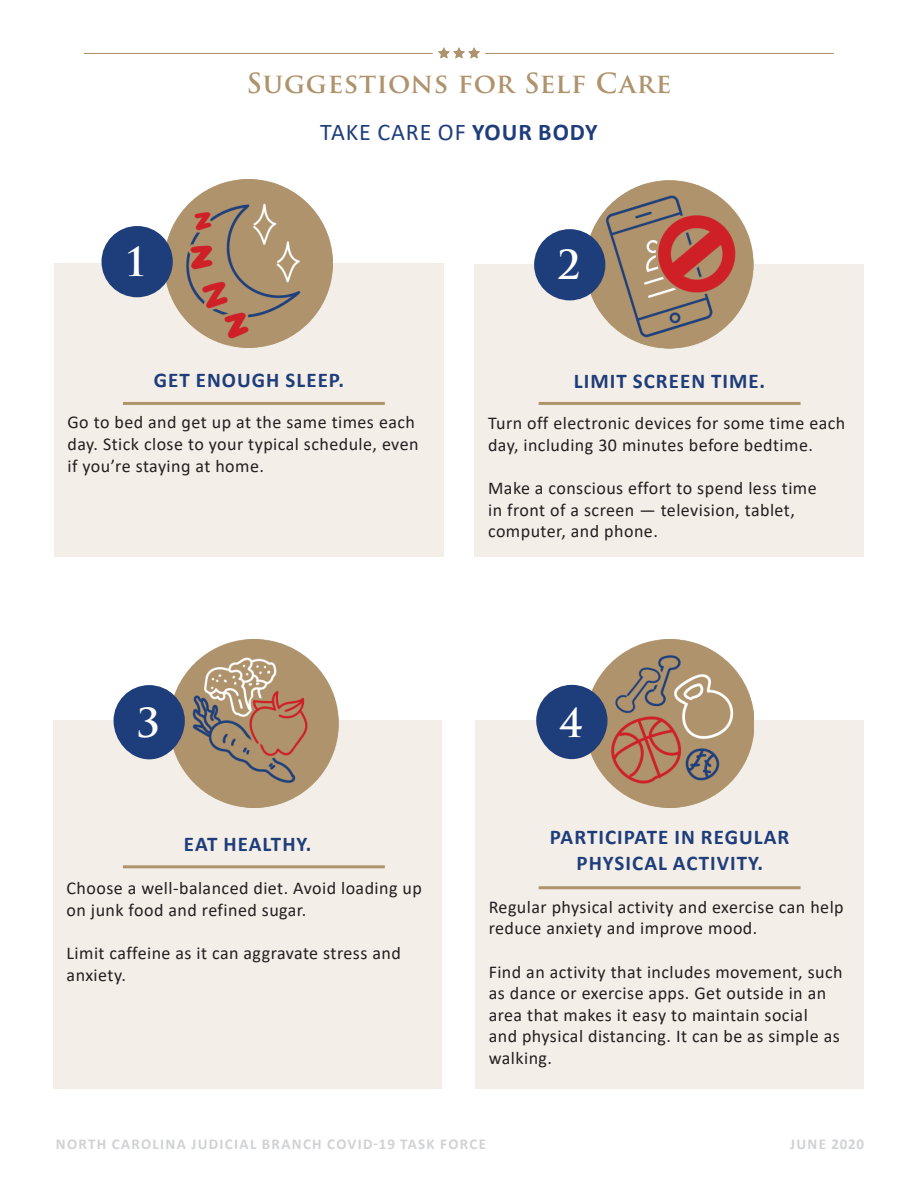
<style>
.page{position:relative;width:918px;height:1188px;background:#fff}
.page>*{position:absolute;margin:0;border:0;box-sizing:border-box;transform-origin:0 0}
.t1{font:700 39px "Trajan Pro";color:#fff}
.t2{font:700 27px "Trajan Pro";letter-spacing:.025em;color:#ae936c}
.t3{font:24px "Calibri";letter-spacing:.04em;color:#1e3d7b}
.t4{font:700 21px/25.2px "Calibri";letter-spacing:.05em;color:#1e3d7b;text-align:center}
.t5{font:18px/21.6px "Calibri";letter-spacing:.025em;color:#231f20}
.t6{font:700 15px "Calibri";letter-spacing:.09em;color:#d1d2d4}
.t7{font:700 15px "Calibri";letter-spacing:.07em;color:#d1d2d4}
.s1{font-weight:700}
</style>
<div class="page">
<hr style="left:485px;top:53px;width:349px;height:1px;background:#ae936c">
<hr style="left:84px;top:53px;width:349px;height:1px;background:#ae936c">
<svg style="left:438px;top:47px;width:42px;height:11px"></svg>
<div style="left:475px;top:721px;width:389px;height:368px;background:#f3eee7"></div>
<img style="left:585px;top:640px;width:169px;height:168px">
<div style="left:536px;top:685px;width:71px;height:74px;background:#1e3d7b;border-radius:50%"></div>
<hr style="left:539px;top:886px;width:262px;height:3px;background:#ae936c">
<div style="left:53px;top:720px;width:389px;height:369px;background:#f3eee7"></div>
<img style="left:171px;top:640px;width:167px;height:168px">
<div style="left:114px;top:685px;width:71px;height:74px;background:#1e3d7b;border-radius:50%"></div>
<hr style="left:123px;top:865px;width:262px;height:3px;background:#ae936c">
<div style="left:54px;top:264px;width:389px;height:293px;background:#f3eee7"></div>
<img style="left:165px;top:179px;width:168px;height:169px">
<div style="left:475px;top:265px;width:389px;height:292px;background:#f3eee7"></div>
<img style="left:585px;top:181px;width:168px;height:168px">
<div style="left:102px;top:226px;width:71px;height:71px;background:#1e3d7b;border-radius:50%"></div>
<div style="left:534px;top:229px;width:71px;height:71px;background:#1e3d7b;border-radius:50%"></div>
<hr style="left:123px;top:402px;width:262px;height:3px;background:#ae936c">
<hr style="left:539px;top:402px;width:262px;height:3px;background:#ae936c">
<h2 class="t2" style="left:246px;top:66px;width:427px">SUGGESTIONS FOR SELF CARE</h2>
<h3 class="t3" style="left:320px;top:115px;width:279px">TAKE CARE OF <span class="s1">YOUR BODY</span></h3>
<h1 class="t1" style="left:124px;top:238px;width:25px">1</h1>
<h1 class="t1" style="left:557px;top:241px;width:25px">2</h1>
<p class="t4" style="left:154px;top:367px;width:192px">GET ENOUGH SLEEP.</p>
<p class="t5" style="left:68px;top:411px;width:353px">Go to bed and get up at the same times each day. Stick close to your typical schedule, even if you’re staying at home.</p>
<h1 class="t1" style="left:136px;top:698px;width:25px">3</h1>
<p class="t4" style="left:184px;top:831px;width:129px">EAT HEALTHY.</p>
<p class="t5" style="left:67px;top:877px;width:357px">Choose a well-balanced diet. Avoid loading up on junk food and refined sugar.</p>
<p class="t5" style="left:67px;top:942px;width:336px">Limit caffeine as it can aggravate stress and anxiety.</p>
<p class="t4" style="left:574px;top:368px;width:193px">LIMIT SCREEN TIME.</p>
<p class="t5" style="left:488px;top:412px;width:359px">Turn off electronic devices for some time each day, including 30 minutes before bedtime.</p>
<p class="t5" style="left:488px;top:477px;width:330px">Make a conscious effort to spend less time in front of a screen — television, tablet, computer, and phone.</p>
<h1 class="t1" style="left:559px;top:698px;width:25px">4</h1>
<p class="t4" style="left:550px;top:825px;width:241px">PARTICIPATE IN REGULAR<br>PHYSICAL ACTIVITY.</p>
<p class="t5" style="left:489px;top:896px;width:356px">Regular physical activity and exercise can help reduce anxiety and improve mood.</p>
<p class="t5" style="left:489px;top:960px;width:355px">Find an activity that includes movement, such as dance or exercise apps. Get outside in an area that makes it easy to maintain social<br>and physical distancing. It can be as simple as walking.</p>
<p class="t6" style="left:56px;top:1133px;width:432px">NORTH CAROLINA JUDICIAL BRANCH COVID-19 TASK FORCE</p>
<p class="t7" style="left:790px;top:1133px;width:75px">JUNE 2020</p>
</div>
